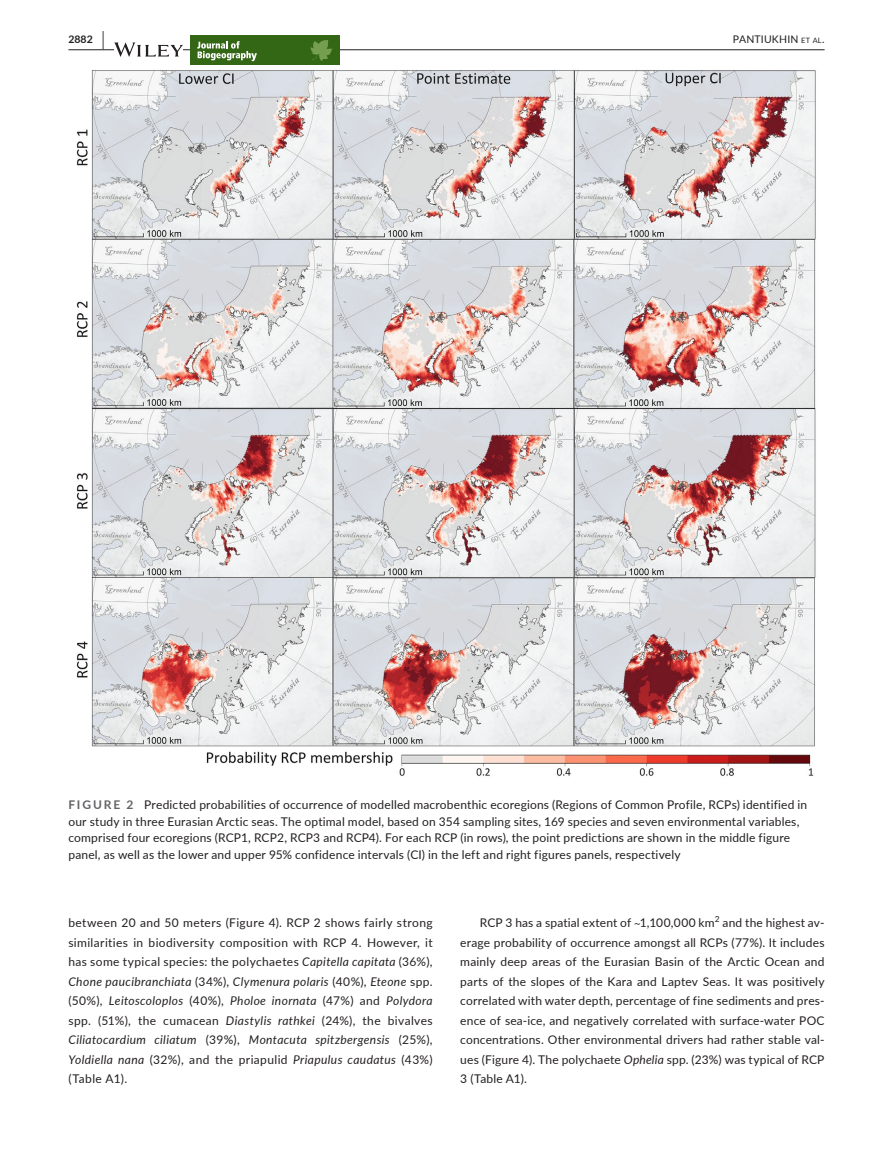
<style>
.page{position:relative;width:893px;height:1174px;background:#fff}
.page>*{position:absolute;margin:0;border:0;box-sizing:border-box;transform-origin:0 0}
.t1{font:12px/19.5px "Lato";letter-spacing:.015em;color:#231f20;text-align:justify}
.t2{font:10.5px "Lato";letter-spacing:.02em;color:#231f20}
.t3{font:700 10.5px "Lato";color:#231f20}
.t4{font:8.4px "Lato";color:#231f20}
.s1{font-size:19.5px}
.s2{font-size:7.35px}
.s3{font-weight:700;color:#636366}
.s4{font-style:italic}
.s5{font-family:"STIX"}
</style>
<div class="page">
<hr style="left:68px;top:49px;width:756px;height:1px;background:#231f20">
<svg style="left:114px;top:42px;width:69px;height:15px"></svg>
<div style="left:305px;top:35px;width:34px;height:30px;background:#346715"></div>
<div style="left:191px;top:35px;width:114px;height:30px;background:#346715"></div>
<svg style="left:311px;top:40px;width:21px;height:21px"></svg>
<svg style="left:197px;top:41px;width:60px;height:20px"></svg>
<img style="left:76px;top:70px;width:740px;height:706px">
<p class="t3" style="left:68px;top:31px;width:37px">2882 <span class="s1">|</span></p>
<p class="t2" style="left:733px;top:31px;width:93px">PANTIUKHIN <span class="s2">et al</span>.</p>
<p class="t1" style="left:68px;top:796px;width:740px;line-height:16.5px;text-align:left"><span class="s3">FIGURE 2</span> Predicted probabilities of occurrence of modelled macrobenthic ecoregions (Regions of Common Profile, RCPs) identified in our study in three Eurasian Arctic seas. The optimal model, based on 354 sampling sites, 169 species and seven environmental variables, comprised four ecoregions (RCP1, RCP2, RCP3 and RCP4). For each RCP (in rows), the point predictions are shown in the middle figure panel, as well as the lower and upper 95% confidence intervals (CI) in the left and right figures panels, respectively</p>
<p class="t1" style="left:68px;top:912px;width:366px">between 20 and 50 meters (Figure 4). RCP 2 shows fairly strong similarities in biodiversity composition with RCP 4. However, it has some typical species: the polychaetes <span class="s4">Capitella capitata</span> (36%), <span class="s4">Chone paucibranchiata</span> (34%), <span class="s4">Clymenura polaris</span> (40%), <span class="s4">Eteone</span> spp. (50%), <span class="s4">Leitoscoloplos</span> (40%), <span class="s4">Pholoe inornata</span> (47%) and <span class="s4">Polydora </span>spp. (51%), the cumacean <span class="s4">Diastylis rathkei</span> (24%), the bivalves <span class="s4">Ciliatocardium ciliatum</span> (39%), <span class="s4">Montacuta spitzbergensis</span> (25%), <span class="s4">Yoldiella nana</span> (32%), and the priapulid <span class="s4">Priapulus caudatus</span> (43%) (Table A1).</p>
<p class="t1" style="left:480px;top:912px;width:236px">RCP 3 has a spatial extent of <span class="s5">~</span>1,100,000 km</p>
<p class="t4" style="left:715px;top:913px;width:6px">2</p>
<p class="t1" style="left:460px;top:912px;width:366px;text-indent:262px">and the highest av&shy;erage probability of occurrence amongst all RCPs (77%). It includes mainly deep areas of the Eurasian Basin of the Arctic Ocean and parts of the slopes of the Kara and Laptev Seas. It was positively correlated with water depth, percentage of fine sediments and pres&shy;ence of sea-ice, and negatively correlated with surface-water POC concentrations. Other environmental drivers had rather stable val&shy;ues (Figure 4). The polychaete <span class="s4">Ophelia</span> spp. (23%) was typical of RCP 3 (Table A1).</p>
</div>
